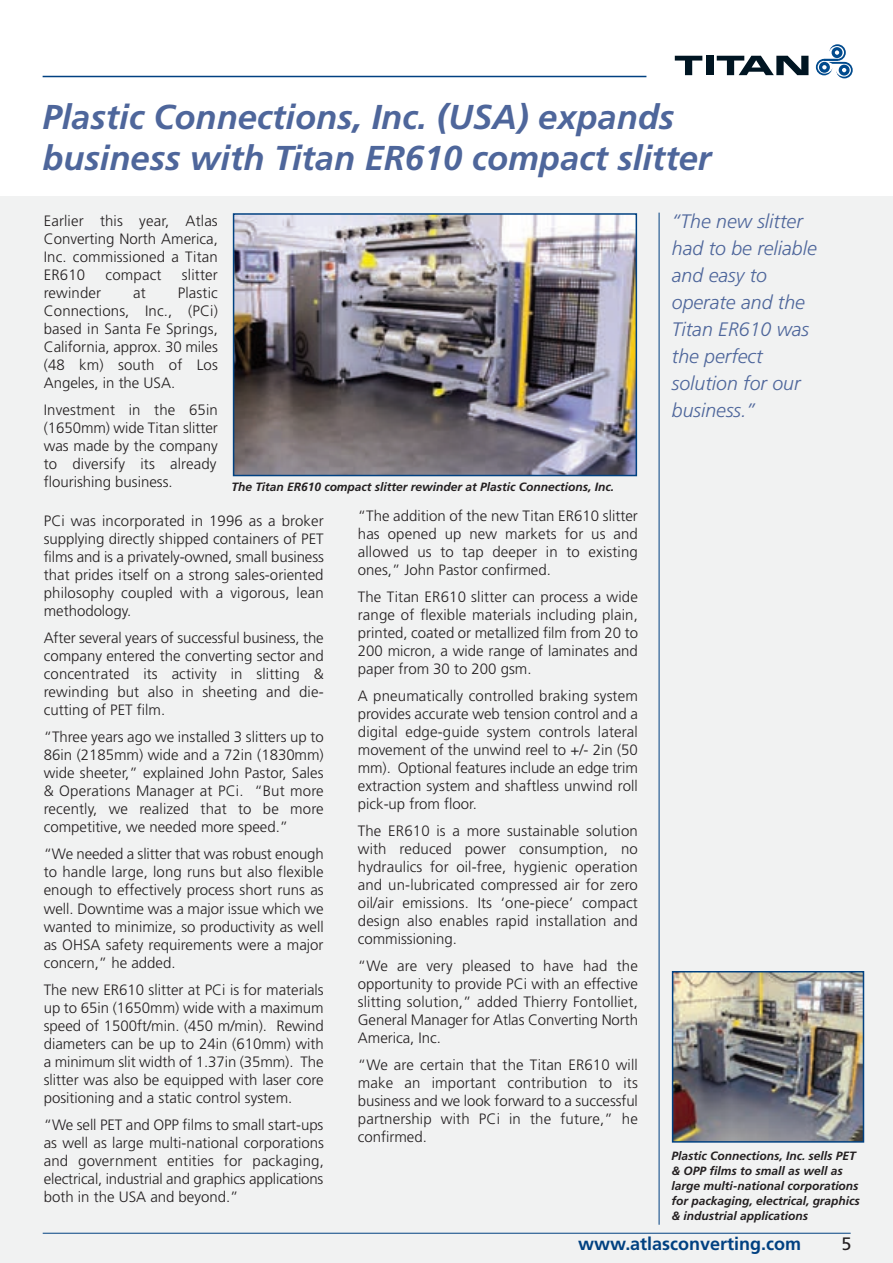
<style>
.page{position:relative;width:893px;height:1263px;background:#fff}
.page>*{position:absolute;margin:0;border:0;box-sizing:border-box;transform-origin:0 0}
.t1{font:italic 700 34.5px/40.5px "Frutiger";color:#4e669b}
.t2{font:italic 300 19.5px/27px "Frutiger";color:#4e669b}
.t3{font:700 18px "Frutiger";color:#014181}
.t4{font:18px "Frutiger";color:#231f20}
.t5{font:300 15px/18px "Frutiger";color:#231f20;text-align:justify}
.t6{font:italic 700 12px/15px "Frutiger";color:#231f20}
</style>
<div class="page">
<div style="left:0;top:196px;width:893px;height:1067px;background:#f1f2f2"></div>
<hr style="left:43px;top:1233px;width:808px;height:1px;background:#014181">
<svg style="left:816px;top:44px;width:37px;height:34px"></svg>
<svg style="left:675px;top:56px;width:27px;height:19px"></svg>
<div style="left:706px;top:56px;width:7px;height:19px;background:#001522"></div>
<svg style="left:717px;top:56px;width:91px;height:19px"></svg>
<hr style="left:659px;top:213px;width:1px;height:1012px;background:#014181">
<hr style="left:43px;top:76px;width:603px;height:1px;background:#014181">
<img style="left:236px;top:216px;width:398px;height:257px">
<div style="left:233px;top:213px;width:404px;height:263px;border:2px solid #014181"></div>
<img style="left:675px;top:974px;width:186px;height:165px">
<div style="left:672px;top:971px;width:192px;height:171px;border:2px solid #014181"></div>
<h1 class="t1" style="left:43px;top:100px;width:670px">Plastic Connections, Inc. (USA) expands business with Titan ER610 compact slitter</h1>
<h2 class="t2" style="left:672px;top:209px;width:147px">“The new slitter had to be reliable and easy to operate and the<br>Titan ER610 was the perfect solution for our business.”</h2>
<p class="t5" style="left:44px;top:213px;width:176px">Earlier this year, Atlas Converting North America, Inc. commissioned a Titan ER610</p>
<p class="t5" style="left:106px;top:267px;width:57px">compact</p>
<p class="t5" style="left:182px;top:267px;width:37px">slitter</p>
<p class="t5" style="left:44px;top:285px;width:176px;text-indent:134px">Plastic Connections, Inc., (PCi) based in Santa Fe Springs, California, approx. 30 miles (48 km) south of Los Angeles, in the USA.</p>
<p class="t5" style="left:44px;top:402px;width:176px">Investment in the 65in (1650mm) wide Titan slitter was made by the company to diversify its already flourishing business.</p>
<p class="t5" style="left:44px;top:513px;width:282px">PCi was incorporated in 1996 as a broker supplying directly shipped containers of PET films and is a privately-owned, small business that prides itself on a strong sales-oriented philosophy coupled with a vigorous, lean methodology.</p>
<p class="t5" style="left:44px;top:630px;width:282px">After several years of successful business, the company entered the converting sector and concentrated its activity in slitting &amp; rewinding but also in sheeting and die&shy;cutting of PET film.</p>
<p class="t5" style="left:44px;top:729px;width:282px">“Three years ago we installed 3 slitters up to 86in (2185mm) wide and a 72in (1830mm) wide sheeter,” explained John Pastor, Sales &amp; Operations Manager at PCi. “But more recently, we realized that to be more competitive, we needed more speed.”</p>
<p class="t5" style="left:44px;top:846px;width:282px">“We needed a slitter that was robust enough to handle large, long runs but also flexible enough to effectively process short runs as well. Downtime was a major issue which we wanted to minimize, so productivity as well as OHSA safety requirements were a major concern,” he added.</p>
<p class="t5" style="left:44px;top:981px;width:282px">The new ER610 slitter at PCi is for materials up to 65in (1650mm) wide with a maximum speed of 1500ft/min. (450 m/min). Rewind diameters can be up to 24in (610mm) with a minimum slit width of 1.37in (35mm). The slitter was also be equipped with laser core positioning and a static control system.</p>
<p class="t5" style="left:44px;top:1116px;width:282px">“We sell PET and OPP films to small start-ups as well as large multi-national corporations and government entities for packaging, electrical, industrial and graphics applications both in the USA and beyond.”</p>
<p class="t5" style="left:44px;top:285px;width:59px">rewinder</p>
<p class="t5" style="left:133px;top:285px;width:14px">at</p>
<p class="t6" style="left:232px;top:480px;width:384px">The Titan ER610 compact slitter rewinder at Plastic Connections, Inc.</p>
<p class="t5" style="left:358px;top:507px;width:282px">“The addition of the new Titan ER610 slitter has opened up new markets for us and allowed us to tap deeper in to existing ones,” John Pastor confirmed.</p>
<p class="t5" style="left:358px;top:588px;width:282px">The Titan ER610 slitter can process a wide range of flexible materials including plain, printed, coated or metallized film from 20 to 200 micron, a wide range of laminates and paper from 30 to 200 gsm.</p>
<p class="t5" style="left:358px;top:687px;width:282px">A pneumatically controlled braking system provides accurate web tension control and a digital edge-guide system controls lateral movement of the unwind reel to +/- 2in (50 mm). Optional features include an edge trim extraction system and shaftless unwind roll pick-up from floor.</p>
<p class="t5" style="left:358px;top:822px;width:282px">The ER610 is a more sustainable solution with reduced power consumption, no hydraulics for oil-free, hygienic operation and un-lubricated compressed air for zero oil/air emissions. Its ‘one-piece’ compact design also enables rapid installation and commissioning.</p>
<p class="t5" style="left:358px;top:957px;width:282px">“We are very pleased to have had the opportunity to provide PCi with an effective slitting solution,” added Thierry Fontolliet, General Manager for Atlas Converting North America, Inc.</p>
<p class="t5" style="left:358px;top:1056px;width:282px">“We are certain that the Titan ER610 will make an important contribution to its business and we look forward to a successful partnership with PCi in the future,” he confirmed.</p>
<p class="t6" style="left:671px;top:1149px;width:190px">Plastic Connections, Inc. sells PET &amp; OPP films to small as well as large multi-national corporations for packaging, electrical, graphics &amp; industrial applications</p>
<p class="t3" style="left:578px;top:1236px;width:224px">www.atlasconverting.com</p>
<p class="t4" style="left:842px;top:1236px;width:12px">5</p>
</div>
